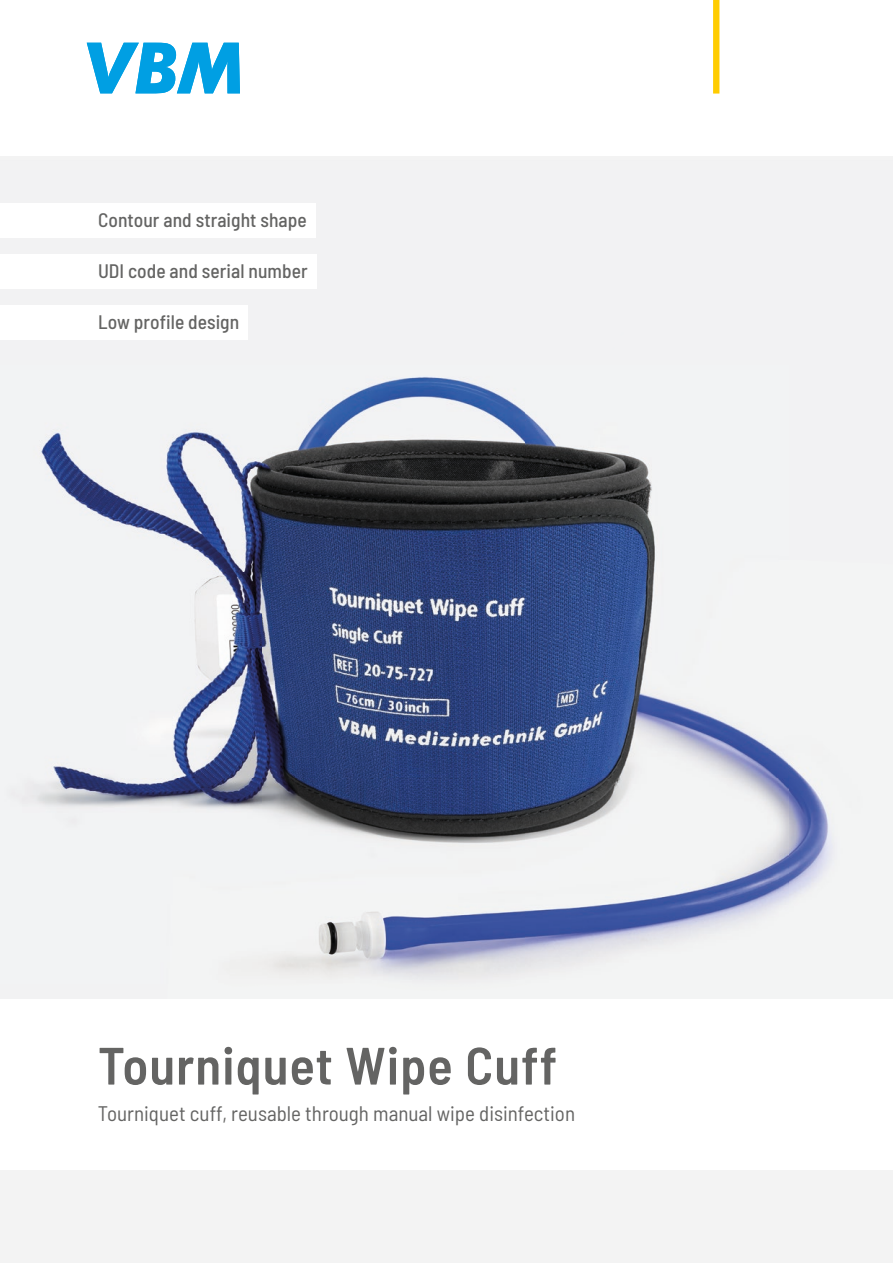
<style>
.page{position:relative;width:893px;height:1263px;background:#fff}
.page>*{position:absolute;margin:0;border:0;box-sizing:border-box;transform-origin:0 0}
.t1{font:600 semi-condensed 52.5px "Barlow";letter-spacing:.02em;color:#646463}
.t2{font:semi-condensed 21px "Barlow";color:#646463}
.t3{font:500 semi-condensed 19.5px "Barlow";color:#646463}
</style>
<div class="page">
<div style="left:713px;top:0;width:6px;height:94px;background:#fc0"></div>
<div style="left:0;top:156px;width:893px;height:1107px;background:#f3f3f3"></div>
<img style="left:0;top:203px;width:831px;height:775px">
<svg style="left:87px;top:43px;width:153px;height:50px"></svg>
<div style="left:0;top:999px;width:893px;height:170px;background:#fff"></div>
<div style="left:0;top:203px;width:315px;height:34px;background:#fff"></div>
<div style="left:0;top:254px;width:316px;height:34px;background:#fff"></div>
<div style="left:0;top:305px;width:248px;height:34px;background:#fff"></div>
<p class="t3" style="left:98px;top:208px;width:210px">Contour and straight shape</p>
<p class="t3" style="left:98px;top:259px;width:211px">UDI code and serial number</p>
<p class="t3" style="left:98px;top:310px;width:143px">Low profile design</p>
<h1 class="t1" style="left:98px;top:1033px;width:461px">Tourniquet Wipe Cuff</h1>
<p class="t2" style="left:98px;top:1100px;width:479px">Tourniquet cuff, reusable through manual wipe disinfection</p>
</div>
